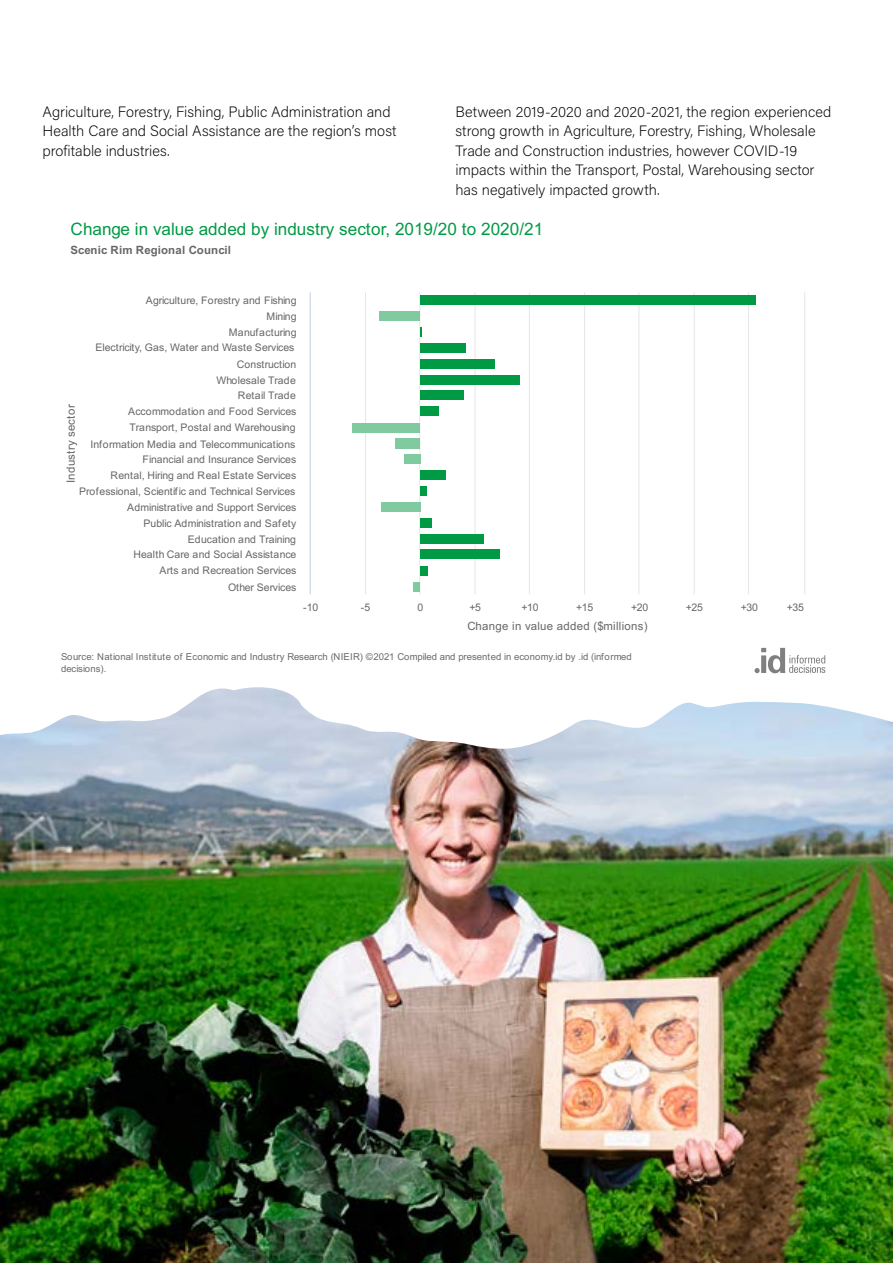
<style>
.page{position:relative;width:893px;height:1263px;background:#fff}
.page>*{position:absolute;margin:0;border:0;box-sizing:border-box;transform-origin:0 0}
.t1{font:17.1px "Arial";color:#009a44}
.BODY{font:200 15px/19.5px "Acumin Pro";color:#000}
.t2{font:11.4px "Arial";letter-spacing:.025em;color:#666}
.t3{font:700 11.4px "Arial";letter-spacing:.015em;color:#666}
.t4{font:10.5px/15.9px "Arial";color:#666;text-align:right}
.t5{font:9.6px/12.5px "Arial";letter-spacing:-.005em;color:#6a6a6a}
</style>
<div class="page">
<svg style="left:754px;top:648px;width:71px;height:25px"></svg>
<hr style="left:365px;top:292px;width:1px;height:302px;background:#e6e6e6">
<hr style="left:419px;top:292px;width:1px;height:302px;background:#e6e6e6">
<hr style="left:475px;top:292px;width:1px;height:302px;background:#e6e6e6">
<hr style="left:529px;top:292px;width:1px;height:302px;background:#e6e6e6">
<hr style="left:584px;top:292px;width:1px;height:302px;background:#e6e6e6">
<hr style="left:638px;top:292px;width:1px;height:302px;background:#e6e6e6">
<hr style="left:694px;top:292px;width:1px;height:302px;background:#e6e6e6">
<hr style="left:748px;top:292px;width:1px;height:302px;background:#e6e6e6">
<hr style="left:804px;top:292px;width:1px;height:302px;background:#e6e6e6">
<hr style="left:310px;top:292px;width:1px;height:302px;background:#ccd6eb">
<div style="left:420px;top:295px;width:336px;height:10px;background:#009a44"></div>
<div style="left:379px;top:311px;width:41px;height:10px;background:#80ca9f"></div>
<svg style="left:420px;top:328px;width:2px;height:9px"></svg>
<div style="left:420px;top:343px;width:46px;height:9px;background:#009a44"></div>
<div style="left:420px;top:359px;width:75px;height:9px;background:#009a44"></div>
<div style="left:420px;top:375px;width:99px;height:10px;background:#009a44"></div>
<div style="left:420px;top:390px;width:44px;height:10px;background:#009a44"></div>
<div style="left:420px;top:407px;width:18px;height:9px;background:#009a44"></div>
<div style="left:353px;top:423px;width:67px;height:9px;background:#80ca9f"></div>
<div style="left:395px;top:438px;width:25px;height:11px;background:#80ca9f"></div>
<div style="left:404px;top:454px;width:16px;height:10px;background:#80ca9f"></div>
<div style="left:420px;top:470px;width:26px;height:10px;background:#009a44"></div>
<div style="left:420px;top:487px;width:7px;height:9px;background:#009a44"></div>
<div style="left:381px;top:502px;width:39px;height:9px;background:#80ca9f"></div>
<div style="left:420px;top:518px;width:12px;height:10px;background:#009a44"></div>
<div style="left:420px;top:534px;width:64px;height:10px;background:#009a44"></div>
<div style="left:420px;top:550px;width:79px;height:9px;background:#009a44"></div>
<div style="left:420px;top:566px;width:8px;height:9px;background:#009a44"></div>
<div style="left:414px;top:582px;width:6px;height:9px;background:#80ca9f"></div>
<img style="left:0;top:687px;width:893px;height:576px">
<p class="BODY" style="left:43px;top:101px;width:355px">Agriculture, Forestry, Fishing, Public Administration and<br>Health Care and Social Assistance are the region’s most profitable industries.</p>
<p class="BODY" style="left:455px;top:101px;width:377px">Between 2019-2020 and 2020-2021, the region experienced strong growth in Agriculture, Forestry, Fishing, Wholesale Trade and Construction industries, however COVID-19 impacts within the Transport, Postal, Warehousing sector has negatively impacted growth.</p>
<p class="t1" style="left:71px;top:222px;width:474px">Change in value added by industry sector, 2019/20 to 2020/21</p>
<p class="t3" style="left:71px;top:246px;width:162px">Scenic Rim Regional Council</p>
<p class="t4" style="left:79px;top:293px;width:219px">Agriculture, Forestry and Fishing<br>Mining<br>Manufacturing<br>Electricity, Gas, Water and Waste Services<br>Construction<br>Wholesale Trade<br>Retail Trade<br>Accommodation and Food Services<br>Transport, Postal and Warehousing<br>Information Media and Telecommunications<br>Financial and Insurance Services<br>Rental, Hiring and Real Estate Services<br>Professional, Scientific and Technical Services<br>Administrative and Support Services<br>Public Administration and Safety<br>Education and Training<br>Health Care and Social Assistance<br>Arts and Recreation Services<br>Other Services</p>
<p class="t4" style="left:303px;top:600px;width:17px">-10</p>
<p class="t4" style="left:361px;top:600px;width:11px">-5</p>
<p class="t4" style="left:417px;top:600px;width:7px">0</p>
<p class="t4" style="left:469px;top:600px;width:13px">+5</p>
<p class="t4" style="left:521px;top:600px;width:19px">+10</p>
<p class="t4" style="left:576px;top:600px;width:19px">+15</p>
<p class="t4" style="left:631px;top:600px;width:19px">+20</p>
<p class="t4" style="left:686px;top:600px;width:19px">+25</p>
<p class="t4" style="left:741px;top:600px;width:19px">+30</p>
<p class="t4" style="left:787px;top:600px;width:19px">+35</p>
<p class="t2" style="left:66px;top:483px;width:80px;rotate:-90deg">Industry sector</p>
<p class="t2" style="left:467px;top:621px;width:182px">Change in value added ($millions)</p>
<p class="t5" style="left:61px;top:651px;width:572px">Source: National Institute of Economic and Industry Research (NIEIR) ©2021 Compiled and presented in economy.id by .id (informed decisions).</p>
</div>
